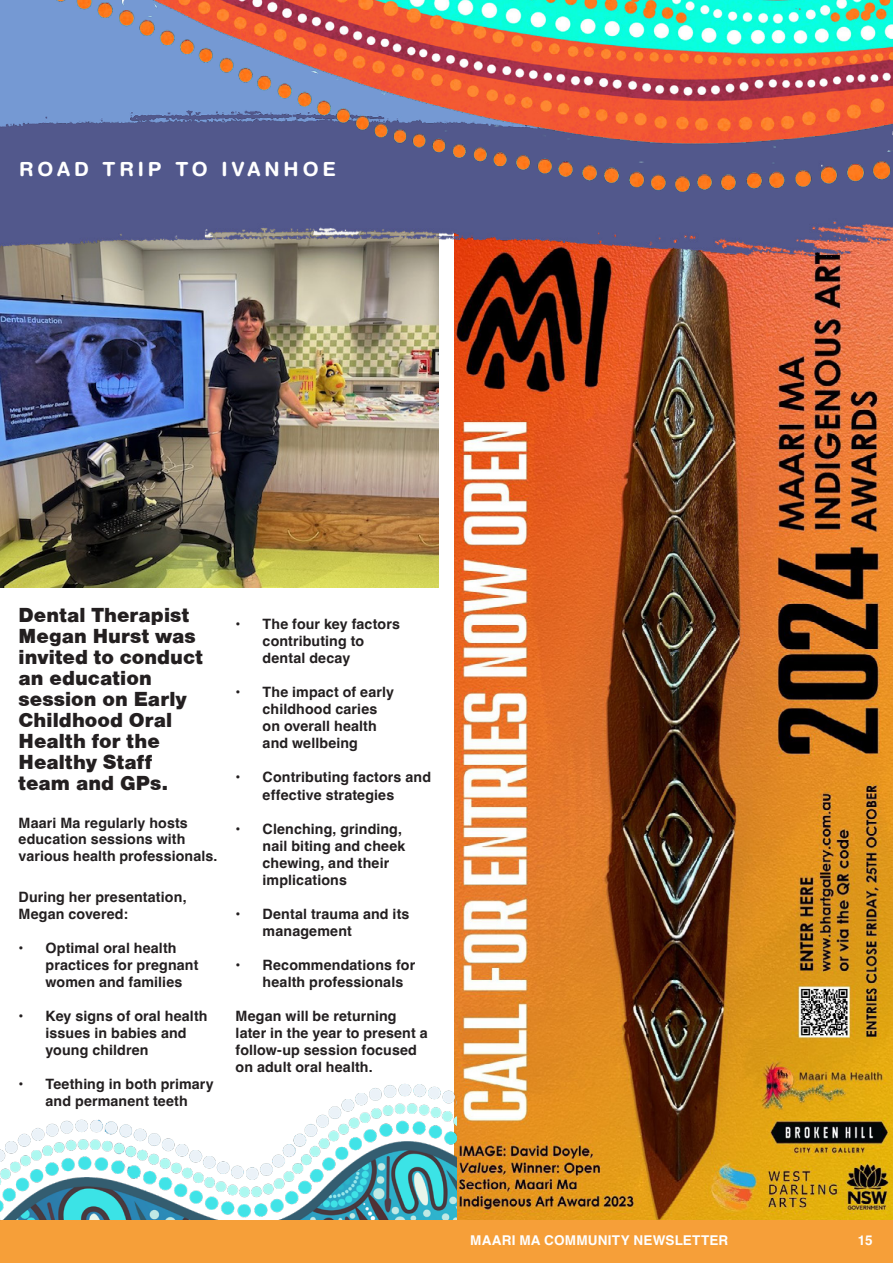
<style>
.page{position:relative;width:893px;height:1263px;background:#fff}
.page>*{position:absolute;margin:0;border:0;box-sizing:border-box;transform-origin:0 0}
.Intro_text{font:800 21px/21px "Helvetica";letter-spacing:.005em;color:#231f20}
.Intro_text-2{font:700 21px "Helvetica Rounded";letter-spacing:.2em;color:#fff}
.Intro_text-3{font:700 19.5px "Helvetica Rounded";letter-spacing:.2em;color:#fff}
.Intro_text-4{font:700 14.25px/17px "Helvetica";letter-spacing:.01em;color:#231f20}
.Intro_text-5{font:700 13.5px "Helvetica";letter-spacing:.015em;color:#fff}
</style>
<div class="page">
<img style="left:455px;top:264px;width:438px;height:957px">
<img style="left:266px;top:1048px;width:190px;height:172px">
<img style="left:0;top:264px;width:439px;height:324px">
<div style="left:0;top:1221px;width:893px;height:42px;background:#f69f39"></div>
<img style="left:0;top:1119px;width:266px;height:101px">
<img style="left:0;top:146px;width:893px;height:118px">
<img style="left:0;top:0;width:892px;height:203px">
<p class="Intro_text-3" style="left:19px;top:157px;width:318px">ROAD TRIP TO IVANHOE</p>
<p class="Intro_text-2" style="left:19px;top:159px;width:220px">CO-ORDINATOR</p>
<p class="Intro_text" style="left:19px;top:605px;width:186px">Dental Therapist<br>Megan Hurst was invited to conduct an education session on Early<br>Childhood Oral<br>Health for the<br>Healthy Staff team and GPs.</p>
<p class="Intro_text-4" style="left:19px;top:816px;width:201px;line-height:16.5px">Maari Ma regularly hosts education sessions with various health professionals.</p>
<p class="Intro_text-4" style="left:19px;top:890px;width:170px">During her presentation,<br>Megan covered:</p>
<p class="Intro_text-4" style="left:46px;top:941px;width:154px;text-indent:-27px">• Optimal oral health practices for pregnant women and families</p>
<p class="Intro_text-4" style="left:46px;top:1009px;width:164px;text-indent:-27px">• Key signs of oral health issues in babies and young children</p>
<p class="Intro_text-4" style="left:19px;top:1077px;width:197px;text-align:center">• Teething in both primary and permanent teeth</p>
<p class="Intro_text-4" style="left:263px;top:617px;width:139px;text-indent:-27px">• The four key factors contributing to dental decay</p>
<p class="Intro_text-4" style="left:263px;top:685px;width:133px;text-indent:-27px">• The impact of early childhood caries on overall health and wellbeing</p>
<p class="Intro_text-4" style="left:263px;top:770px;width:170px;text-indent:-27px">• Contributing factors and effective strategies</p>
<p class="Intro_text-4" style="left:263px;top:822px;width:144px;text-indent:-27px">• Clenching, grinding, nail biting and cheek chewing, and their implications</p>
<p class="Intro_text-4" style="left:263px;top:907px;width:148px;text-indent:-27px">• Dental trauma and its management</p>
<p class="Intro_text-4" style="left:263px;top:958px;width:154px;text-indent:-27px">• Recommendations for health professionals</p>
<p class="Intro_text-4" style="left:236px;top:1009px;width:194px">Megan will be returning later in the year to present a follow-up session focused on adult oral health.</p>
<p class="Intro_text-5" style="left:469px;top:1232px;width:259px">MAARI MA COMMUNITY NEWSLETTER</p>
<p class="Intro_text-5" style="left:865px;top:1232px;width:9px">6</p>
<p class="Intro_text-5" style="left:470px;top:1232px;width:259px">MAARI MA COMMUNITY NEWSLETTER</p>
<p class="Intro_text-5" style="left:858px;top:1232px;width:16px">15</p>
<p class="Intro_text-5" style="left:863px;top:1232px;width:9px">2</p>
</div>
